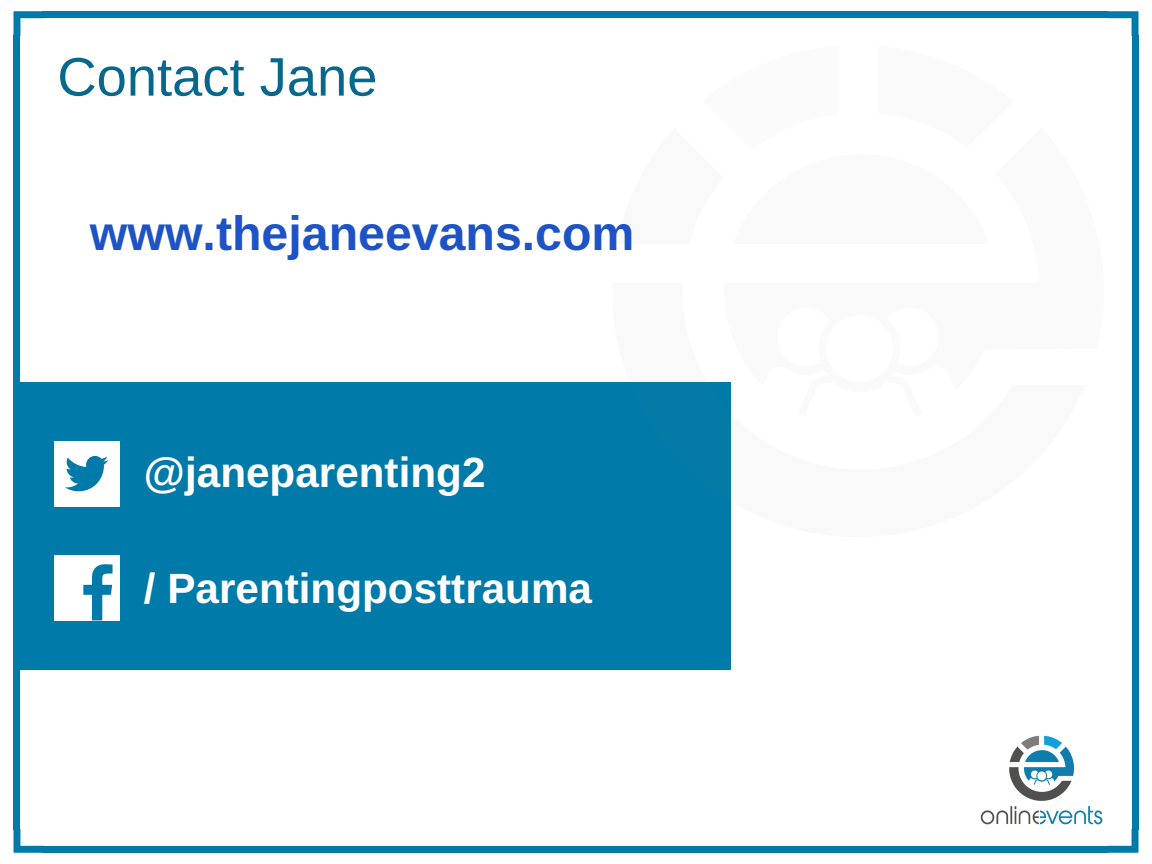
<style>
.page{position:relative;width:1152px;height:864px;background:#fff}
.page>*{position:absolute;margin:0;border:0;box-sizing:border-box;transform-origin:0 0}
.t1{font:54.3px "Arimo";color:#06688c}
.t2{font:700 48.3px "Arimo";color:#1e53c6}
.t3{font:700 42.3px "Arimo";color:#fff}
</style>
<div class="page">
<svg style="left:14px;top:11px;width:30px;height:25px"></svg>
<div style="left:14px;top:35px;width:6px;height:795px;background:#007ba9"></div>
<svg style="left:14px;top:829px;width:30px;height:24px"></svg>
<div style="left:43px;top:846px;width:1065px;height:7px;background:#007ba9"></div>
<svg style="left:1107px;top:829px;width:31px;height:24px"></svg>
<div style="left:1132px;top:35px;width:7px;height:795px;background:#007ba9"></div>
<div style="left:43px;top:11px;width:1065px;height:7px;background:#007ba9"></div>
<svg style="left:1107px;top:11px;width:31px;height:25px"></svg>
<div style="left:18px;top:382px;width:712px;height:289px;background:#007ba9"></div>
<img style="left:980px;top:735px;width:123px;height:90px">
<div style="left:54px;top:441px;width:65px;height:65px;background:#fff"></div>
<svg style="left:65px;top:456px;width:43px;height:35px"></svg>
<div style="left:54px;top:556px;width:65px;height:65px;background:#fff"></div>
<svg style="left:83px;top:564px;width:30px;height:56px"></svg>
<p class="t1" style="left:57px;top:46px;width:322px">Contact Jane</p>
<p class="t2" style="left:90px;top:206px;width:546px">www.thejaneevans.com</p>
<p class="t3" style="left:144px;top:449px;width:343px">@janeparenting2</p>
<p class="t3" style="left:144px;top:565px;width:450px">/ Parentingposttrauma</p>
</div>
